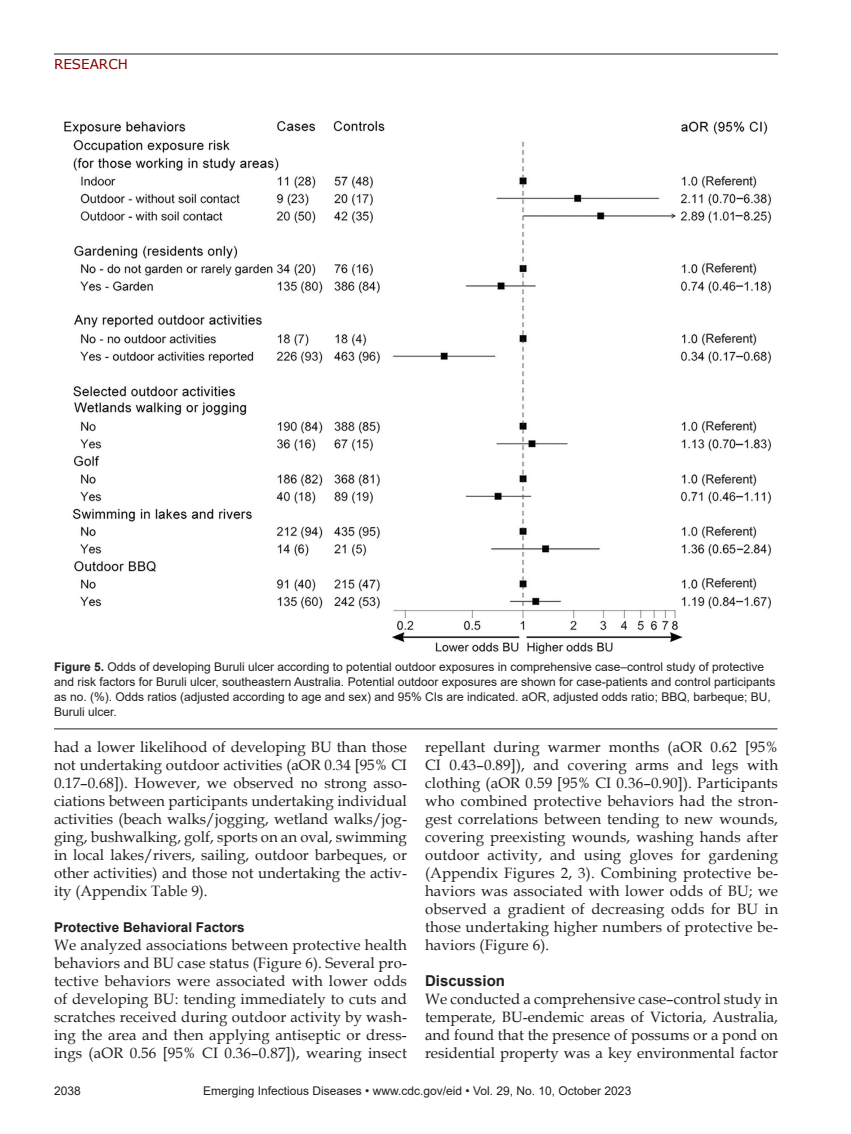
<style>
.page{position:relative;width:851px;height:1134px;background:#fff}
.page>*{position:absolute;margin:0;border:0;box-sizing:border-box;transform-origin:0 0}
.t1{font:15px/18px "Book Antiqua";letter-spacing:.005em;color:#231f20;text-align:justify}
.t2{font:700 15px "Arial";color:#231f20}
.t3{font:700 13.5px "Arial";color:#231f20}
.t4{font:13.5px "Verdana";color:#820301}
.t5{font:12px/15px "Arial";color:#231f20}
.s1{font-weight:700}
</style>
<div class="page">
<hr style="left:54px;top:54px;width:724px;height:1px;background:#231f20">
<img style="left:64px;top:120px;width:707px;height:535px">
<hr style="left:54px;top:729px;width:723px;height:1px;background:#231f20">
<p class="t4" style="left:54px;top:55px;width:75px">RESEARCH</p>
<p class="t5" style="left:54px;top:659px;width:723px"><span class="s1">Figure 5.</span> Odds of developing Buruli ulcer according to potential outdoor exposures in comprehensive case–control study of protective and risk factors for Buruli ulcer, southeastern Australia. Potential outdoor exposures are shown for case-patients and control participants as no. (%). Odds ratios (adjusted according to age and sex) and 95% CIs are indicated. aOR, adjusted odds ratio; BBQ, barbeque; BU, Buruli ulcer.</p>
<p class="t1" style="left:54px;top:738px;width:354px">had a lower likelihood of developing BU than those not undertaking outdoor activities (aOR 0.34 [95% CI 0.17–0.68]). However, we observed no strong asso&shy;ciations between participants undertaking individual activities (beach walks/jogging, wetland walks/jog&shy;ging, bushwalking, golf, sports on an oval, swimming in local lakes/rivers, sailing, outdoor barbeques, or other activities) and those not undertaking the activ&shy;ity (Appendix Table 9).</p>
<p class="t3" style="left:54px;top:918px;width:192px">Protective Behavioral Factors</p>
<p class="t1" style="left:54px;top:936px;width:354px">We analyzed associations between protective health behaviors and BU case status (Figure 6). Several pro&shy;tective behaviors were associated with lower odds of developing BU: tending immediately to cuts and scratches received during outdoor activity by wash&shy;ing the area and then applying antiseptic or dress&shy;ings (aOR 0.56 [95% CI 0.36–0.87]), wearing insect</p>
<p class="t1" style="left:425px;top:738px;width:354px">repellant during warmer months (aOR 0.62 [95% CI 0.43–0.89]), and covering arms and legs with clothing (aOR 0.59 [95% CI 0.36–0.90]). Participants who combined protective behaviors had the stron&shy;gest correlations between tending to new wounds, covering preexisting wounds, washing hands after outdoor activity, and using gloves for gardening (Appendix Figures 2, 3). Combining protective be&shy;haviors was associated with lower odds of BU; we observed a gradient of decreasing odds for BU in those undertaking higher numbers of protective be&shy;haviors (Figure 6).</p>
<p class="t2" style="left:425px;top:971px;width:82px">Discussion</p>
<p class="t1" style="left:425px;top:990px;width:354px">We conducted a comprehensive case–control study in temperate, BU-endemic areas of Victoria, Australia, and found that the presence of possums or a pond on residential property was a key environmental factor</p>
<p class="t5" style="left:54px;top:1084px;width:28px">2038</p>
<p class="t5" style="left:203px;top:1084px;width:429px">Emerging Infectious Diseases • www.cdc.gov/eid • Vol. 29, No. 10, October 2023</p>
</div>
